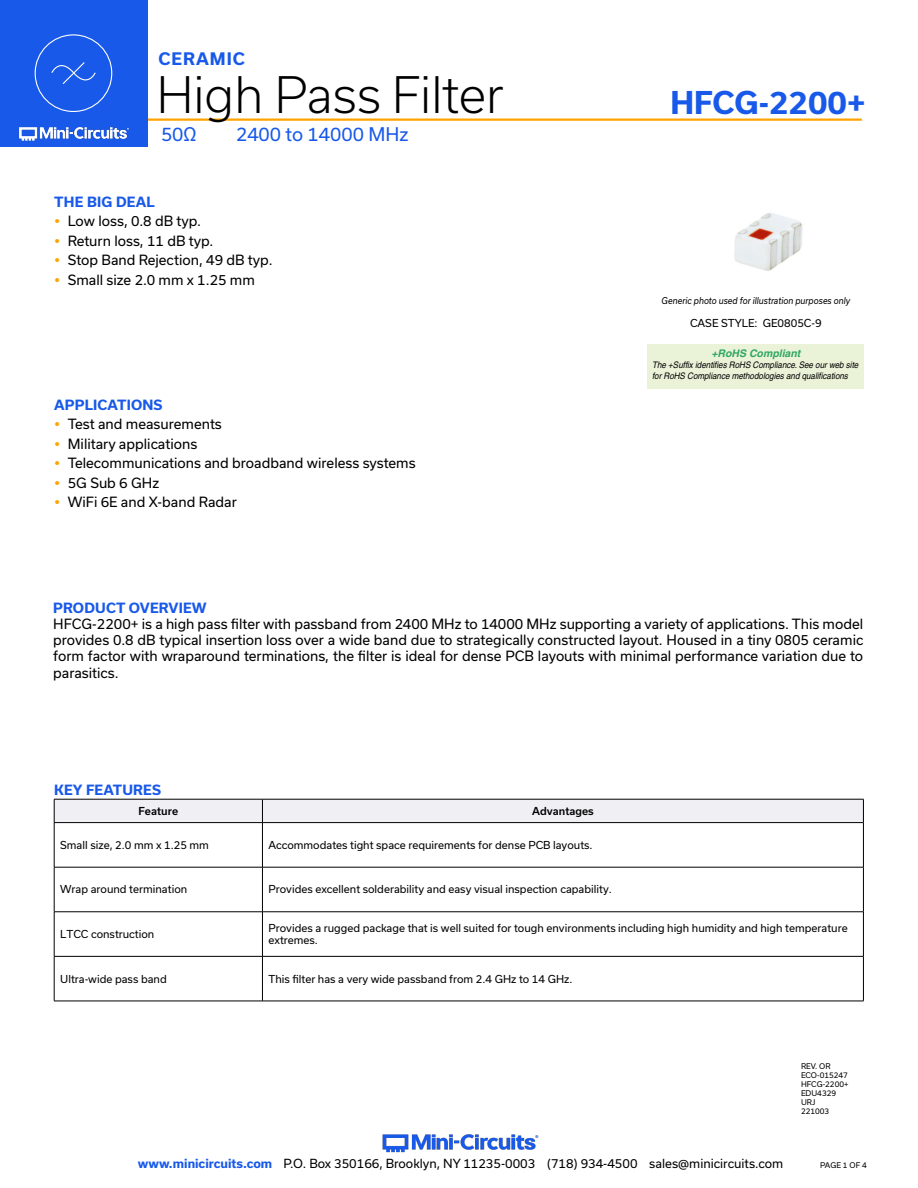
<style>
.page{position:relative;width:918px;height:1188px;background:#fff}
.page>*{position:absolute;margin:0;border:0;box-sizing:border-box;transform-origin:0 0}
.t1{font:300 48px "Usual";color:#000}
.t2{font:700 30px "Usual";color:#1859ea}
.Frequency{font:18px "Usual";color:#1859ea}
.t3{font:700 16.5px "Usual";letter-spacing:.065em;color:#1859ea}
.Regular_Copy{font:13.5px/16.2px "Usual";color:#000;text-align:justify}
.Blue_Headers{font:700 13.5px "Usual";letter-spacing:.015em;color:#1859ea}
.t4{font:12px "Usual";color:#000}
.Table_Body_Left_Just{font:10.5px/12.6px "Usual";color:#000}
.Case_Style_Text{font:10.5px "Usual";color:#000}
.Table_Header_Center{font:500 10.5px "Usual";color:#000}
.t5{font:italic 700 10.5px "Helvetica";color:rgb(0 148 68/.8)}
.t6{font:italic 9px/10.8px "Helvetica";letter-spacing:-.005em;color:#000;scale:.9 1}
.Generic_photo_text{font:italic 9px "Usual";color:#000;scale:.9 1}
.Revision{font:7.5px "Usual";color:#000}
.s1{font-weight:700;color:#1859ea}
</style>
<div class="page">
<hr style="left:129px;top:118px;width:733px;height:3px;background:#ffa300">
<div style="left:0;top:0;width:147px;height:147px;background:#1859ea"></div>
<hr style="left:917px;top:0;width:1px;height:147px;background:#1859ea">
<img style="left:19px;top:126px;width:110px;height:15px">
<div style="left:35px;top:34px;width:77px;height:78px;border:1px solid #fff;border-radius:50%"></div>
<svg style="left:51px;top:62px;width:45px;height:22px"></svg>
<img style="left:382px;top:1134px;width:157px;height:19px">
<div style="left:648px;top:344px;width:216px;height:45px;background:#eaf2d8"></div>
<img style="left:734px;top:213px;width:69px;height:58px">
<div style="left:54px;top:799px;width:810px;height:23px;background:#efeff4"></div>
<hr style="left:54px;top:822px;width:208px;height:1px;background:#000">
<hr style="left:54px;top:823px;width:1px;height:44px;background:#000">
<hr style="left:262px;top:822px;width:602px;height:1px;background:#000">
<hr style="left:262px;top:823px;width:1px;height:44px;background:#000">
<hr style="left:863px;top:823px;width:1px;height:44px;background:#000">
<hr style="left:54px;top:867px;width:208px;height:1px;background:#000">
<hr style="left:54px;top:867px;width:1px;height:45px;background:#000">
<hr style="left:262px;top:867px;width:602px;height:1px;background:#000">
<hr style="left:262px;top:867px;width:1px;height:45px;background:#000">
<hr style="left:863px;top:867px;width:1px;height:45px;background:#000">
<hr style="left:54px;top:912px;width:208px;height:1px;background:#000">
<hr style="left:54px;top:912px;width:1px;height:44px;background:#000">
<hr style="left:262px;top:912px;width:602px;height:1px;background:#000">
<hr style="left:262px;top:912px;width:1px;height:44px;background:#000">
<hr style="left:863px;top:912px;width:1px;height:44px;background:#000">
<hr style="left:54px;top:956px;width:208px;height:1px;background:#000">
<hr style="left:54px;top:957px;width:1px;height:44px;background:#000">
<hr style="left:262px;top:956px;width:602px;height:1px;background:#000">
<hr style="left:262px;top:957px;width:1px;height:44px;background:#000">
<hr style="left:863px;top:957px;width:1px;height:44px;background:#000">
<hr style="left:54px;top:1001px;width:208px;height:1px;background:#000">
<hr style="left:262px;top:1001px;width:602px;height:1px;background:#000">
<p class="t3" style="left:158px;top:49px;width:88px">CERAMIC</p>
<h1 class="t1" style="left:157px;top:67px;width:348px">High Pass Filter</h1>
<p class="Frequency" style="left:161px;top:124px;width:37px">50Ω</p>
<p class="Frequency" style="left:236px;top:124px;width:174px">2400 to 14000 MHz</p>
<p class="Blue_Headers" style="left:54px;top:194px;width:102px">THE BIG DEAL</p>
<p class="Regular_Copy" style="left:68px;top:213px;width:135px">Low loss, 0.8 dB typ.</p>
<p class="Regular_Copy" style="left:68px;top:233px;width:147px">Return loss, 11 dB typ.</p>
<p class="Regular_Copy" style="left:68px;top:252px;width:206px">Stop Band Rejection, 49 dB typ.</p>
<p class="Regular_Copy" style="left:68px;top:272px;width:189px">Small size 2.0 mm x 1.25 mm</p>
<p class="Blue_Headers" style="left:54px;top:397px;width:110px">APPLICATIONS</p>
<p class="Regular_Copy" style="left:68px;top:416px;width:156px">Test and measurements</p>
<p class="Regular_Copy" style="left:68px;top:436px;width:131px">Military applications</p>
<p class="Regular_Copy" style="left:68px;top:455px;width:349px">Telecommunications and broadband wireless systems</p>
<p class="Regular_Copy" style="left:68px;top:475px;width:93px">5G Sub 6 GHz</p>
<p class="Regular_Copy" style="left:68px;top:494px;width:171px">WiFi 6E and X-band Radar</p>
<h2 class="t2" style="left:670px;top:86px;width:197px">HFCG-2200+</h2>
<p class="Generic_photo_text" style="left:662px;top:295px;width:211px">Generic photo used for illustration purposes only</p>
<p class="Case_Style_Text" style="left:690px;top:317px;width:133px">CASE STYLE: GE0805C-9</p>
<p class="t5" style="left:711px;top:347px;width:90px">+RoHS Compliant</p>
<p class="t6" style="left:652px;top:360px;width:231px">The +Suffix identifies RoHS Compliance. See our web site for RoHS Compliance methodologies and qualifications</p>
<p class="Blue_Headers" style="left:53px;top:600px;width:155px">PRODUCT OVERVIEW</p>
<p class="Regular_Copy" style="left:53px;top:616px;width:812px">HFCG-2200+ is a high pass filter with passband from 2400 MHz to 14000 MHz supporting a variety of applications. This model provides 0.8 dB typical insertion loss over a wide band due to strategically constructed layout. Housed in a tiny 0805 ceramic form factor with wraparound terminations, the filter is ideal for dense PCB layouts with minimal performance variation due to parasitics.</p>
<p class="Blue_Headers" style="left:54px;top:782px;width:108px">KEY FEATURES</p>
<p class="Table_Header_Center" style="left:139px;top:805px;width:41px">Feature</p>
<p class="Table_Header_Center" style="left:532px;top:805px;width:63px">Advantages</p>
<p class="Table_Body_Left_Just" style="left:60px;top:839px;width:150px">Small size, 2.0 mm x 1.25 mm</p>
<p class="Table_Body_Left_Just" style="left:268px;top:839px;width:326px">Accommodates tight space requirements for dense PCB layouts.</p>
<p class="Table_Body_Left_Just" style="left:60px;top:883px;width:129px">Wrap around termination</p>
<p class="Table_Body_Left_Just" style="left:268px;top:883px;width:345px">Provides excellent solderability and easy visual inspection capability.</p>
<p class="Table_Body_Left_Just" style="left:60px;top:928px;width:96px">LTCC construction</p>
<p class="Table_Body_Left_Just" style="left:268px;top:921px;width:581px">Provides a rugged package that is well suited for tough environments including high humidity and high temperature extremes.</p>
<p class="Table_Body_Left_Just" style="left:60px;top:972px;width:108px">Ultra-wide pass band</p>
<p class="Table_Body_Left_Just" style="left:268px;top:972px;width:306px">This filter has a very wide passband from 2.4 GHz to 14 GHz.</p>
<p class="Revision" style="left:801px;top:1062px;width:31px">REV. OR</p>
<p class="Revision" style="left:801px;top:1071px;width:48px">ECO-015247</p>
<p class="Revision" style="left:801px;top:1080px;width:49px">HFCG-2200+</p>
<p class="Revision" style="left:801px;top:1089px;width:37px">EDU4329</p>
<p class="Revision" style="left:801px;top:1098px;width:16px">URJ</p>
<p class="Revision" style="left:801px;top:1107px;width:30px">221003</p>
<p class="t4" style="left:138px;top:1157px;width:647px"><span class="s1">www.minicircuits.com</span> P.O. Box 350166, Brooklyn, NY 11235-0003 (718) 934-4500 sales@minicircuits.com</p>
<p class="Revision" style="left:820px;top:1161px;width:48px">PAGE 1 OF 4</p>
</div>
